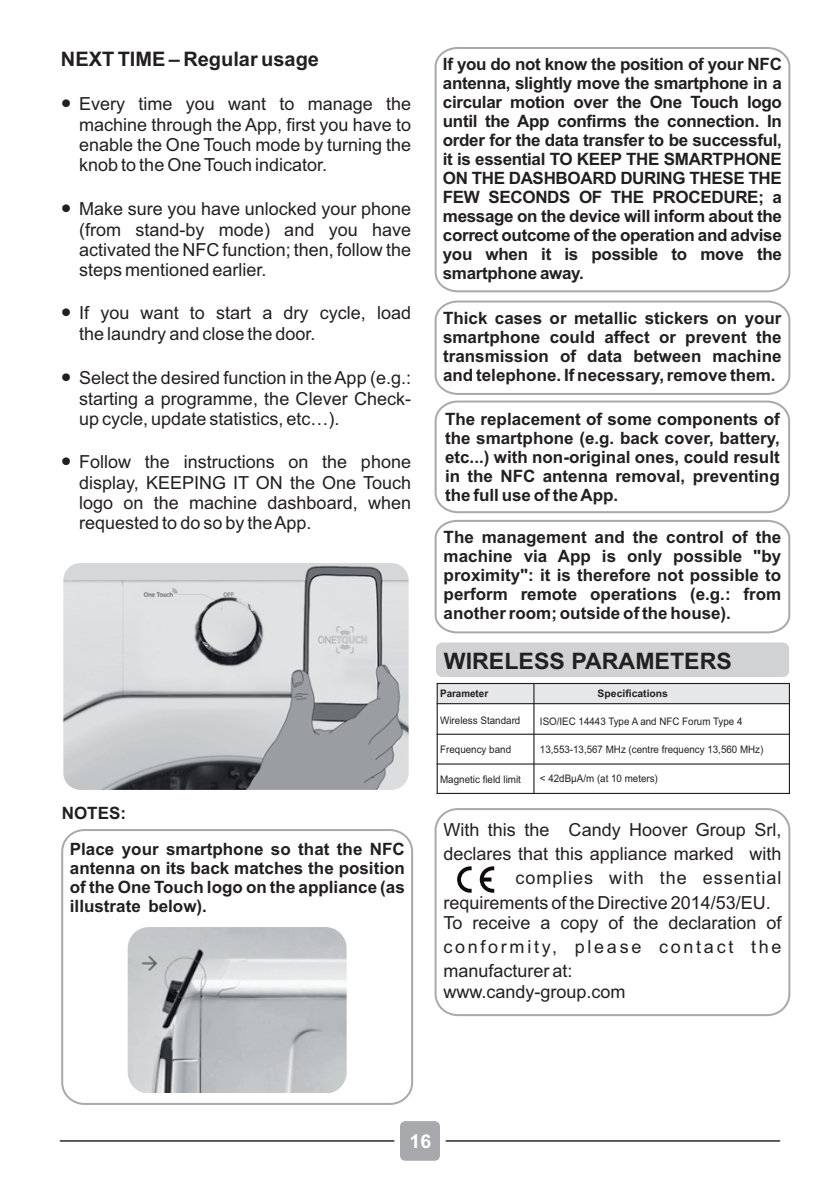
<style>
.page{position:relative;width:840px;height:1191px;background:#fff}
.page>*{position:absolute;margin:0;border:0;box-sizing:border-box;transform-origin:0 0}
.t1{font:700 22.8px "Arial";color:#231f20}
.t2{font:700 20px "Arial";color:#231f20}
.t3{font:700 19px "Arial";color:#fff}
.t4{font:18px/20.4px "Arial";color:#231f20;text-align:justify}
.t5{font:18px "Arial";letter-spacing:.055em;color:#231f20}
.t6{font:700 17px/19px "Arial";color:#231f20;text-align:justify}
.t7{font:10.4px "Arial";color:#231f20;scale:.94 1}
.t8{font:10.4px "Arial";color:#231f20;scale:.95 1}
.t9{font:700 10.4px "Arial";color:#231f20}
.t10{font:700 10.4px "Arial";color:#231f20;scale:.95 1}
.s1{font-family:"Arial Unicode MS"}
</style>
<div class="page">
<div style="left:437px;top:683px;width:96px;height:20px;background:#e6e7e9"></div>
<div style="left:533px;top:683px;width:256px;height:20px;background:#e6e7e9"></div>
<hr style="left:436px;top:683px;width:1px;height:111px;background:#231f20">
<hr style="left:533px;top:683px;width:1px;height:111px;background:#231f20">
<hr style="left:788px;top:683px;width:1px;height:111px;background:#231f20">
<hr style="left:436px;top:793px;width:353px;height:1px;background:#231f20">
<hr style="left:436px;top:763px;width:353px;height:1px;background:#231f20">
<hr style="left:436px;top:733px;width:353px;height:2px;background:#231f20">
<hr style="left:436px;top:703px;width:353px;height:1px;background:#231f20">
<hr style="left:436px;top:683px;width:353px;height:1px;background:#231f20">
<hr style="left:60px;top:1140px;width:333px;height:1px;background:#231f20">
<hr style="left:446px;top:1140px;width:333px;height:1px;background:#231f20">
<div style="left:400px;top:1121px;width:39px;height:39px;background:#a8a9ad;border-radius:5px"></div>
<svg style="left:434px;top:300px;width:357px;height:95px"></svg>
<img style="left:63px;top:563px;width:345px;height:226px;border-radius:17px">
<div style="left:61px;top:829px;width:352px;height:276px;border:2px solid #a8a9ad;border-radius:22px"></div>
<img style="left:128px;top:927px;width:218px;height:165px;border-radius:21px">
<svg style="left:434px;top:47px;width:357px;height:246px"></svg>
<svg style="left:434px;top:400px;width:356px;height:114px"></svg>
<svg style="left:434px;top:519px;width:356px;height:115px"></svg>
<div style="left:435px;top:642px;width:353px;height:35px;background:#d1d2d4;border-radius:6px"></div>
<svg style="left:457px;top:866px;width:14px;height:26px"></svg>
<svg style="left:479px;top:866px;width:15px;height:26px"></svg>
<div style="left:434px;top:808px;width:355px;height:208px;border:2px solid #a8a9ad;border-radius:22px"></div>
<p class="t2" style="left:61px;top:52px;width:259px">NEXT TIME – Regular usage</p>
<p class="t4" style="left:79px;top:95px;width:333px;text-indent:-18px"><span class="s1">●</span> Every time you want to manage the machine through the App, first you have to enable the One Touch mode by turning the knob to the One Touch indicator.</p>
<p class="t4" style="left:79px;top:200px;width:333px;text-indent:-18px"><span class="s1">●</span> Make sure you have unlocked your phone (from stand-by mode) and you have activated the NFC function; then, follow the steps mentioned earlier.</p>
<p class="t4" style="left:79px;top:304px;width:333px;line-height:21.2px;text-indent:-18px"><span class="s1">●</span> If you want to start a dry cycle, load the laundry and close the door.</p>
<p class="t4" style="left:79px;top:368px;width:333px;text-indent:-18px"><span class="s1">●</span> Select the desired function in the App (e.g.: starting a programme, the Clever Check&shy;up cycle, update statistics, etc…).</p>
<p class="t4" style="left:79px;top:453px;width:333px;text-indent:-18px"><span class="s1">●</span> Follow the instructions on the phone display, KEEPING IT ON the One Touch logo on the machine dashboard, when requested to do so by the App.</p>
<p class="t6" style="left:70px;top:797px;width:336px;line-height:35.4px;text-indent:-8px">NOTES:<br>Place your smartphone so that the NFC</p>
<p class="t6" style="left:70px;top:860px;width:336px">antenna on its back matches the position of the One Touch logo on the appliance (as illustrate below).</p>
<p class="t6" style="left:442px;top:56px;width:340px">If you do not know the position of your NFC antenna, slightly move the smartphone in a circular motion over the One Touch logo until the App confirms the connection. In order for the data transfer to be successful, it is essential TO KEEP THE SMARTPHONE ON THE DASHBOARD DURING THESE THE FEW SECONDS OF THE PROCEDURE; a message on the device will inform about the correct outcome of the operation and advise you when it is possible to move the smartphone away.</p>
<p class="t6" style="left:443px;top:310px;width:340px">Thick cases or metallic stickers on your smartphone could affect or prevent the transmission of data between machine and telephone. If necessary, remove them.</p>
<p class="t6" style="left:445px;top:411px;width:336px">The replacement of some components of the smartphone (e.g. back cover, battery, etc...) with non-original ones, could result in the NFC antenna removal, preventing the full use of the App.</p>
<p class="t6" style="left:443px;top:529px;width:339px">The management and the control of the machine via App is only possible "by proximity": it is therefore not possible to perform remote operations (e.g.: from another room; outside of the house).</p>
<h1 class="t1" style="left:443px;top:652px;width:289px">WIRELESS PARAMETERS</h1>
<p class="t10" style="left:440px;top:689px;width:52px">Parameter</p>
<p class="t9" style="left:597px;top:689px;width:72px">Specifications</p>
<p class="t8" style="left:440px;top:716px;width:86px">Wireless Standard</p>
<p class="t7" style="left:539px;top:717px;width:217px">ISO/IEC 14443 Type A and NFC Forum Type 4</p>
<p class="t8" style="left:440px;top:745px;width:76px">Frequency band</p>
<p class="t8" style="left:440px;top:775px;width:87px">Magnetic field limit</p>
<p class="t7" style="left:539px;top:745px;width:239px">13,553-13,567 MHz (centre frequency 13,560 MHz)</p>
<p class="t7" style="left:539px;top:774px;width:127px">&lt; 42dBμA/m (at 10 meters)</p>
<p class="t4" style="left:443px;top:820px;width:339px">With this the Candy Hoover Group Srl,</p>
<p class="t4" style="left:443px;top:845px;width:339px">declares that this appliance marked with</p>
<p class="t5" style="left:515px;top:871px;width:267px">complies with the essential</p>
<p class="t4" style="left:443px;top:893px;width:329px">requirements of the Directive 2014/53/EU.</p>
<p class="t4" style="left:443px;top:912px;width:339px;line-height:24.4px">To receive a copy of the declaration of conformity, please contact the manufacturer at:</p>
<p class="t4" style="left:443px;top:982px;width:184px">www.candy-group.com</p>
<p class="t3" style="left:409px;top:1134px;width:23px">16</p>
</div>
